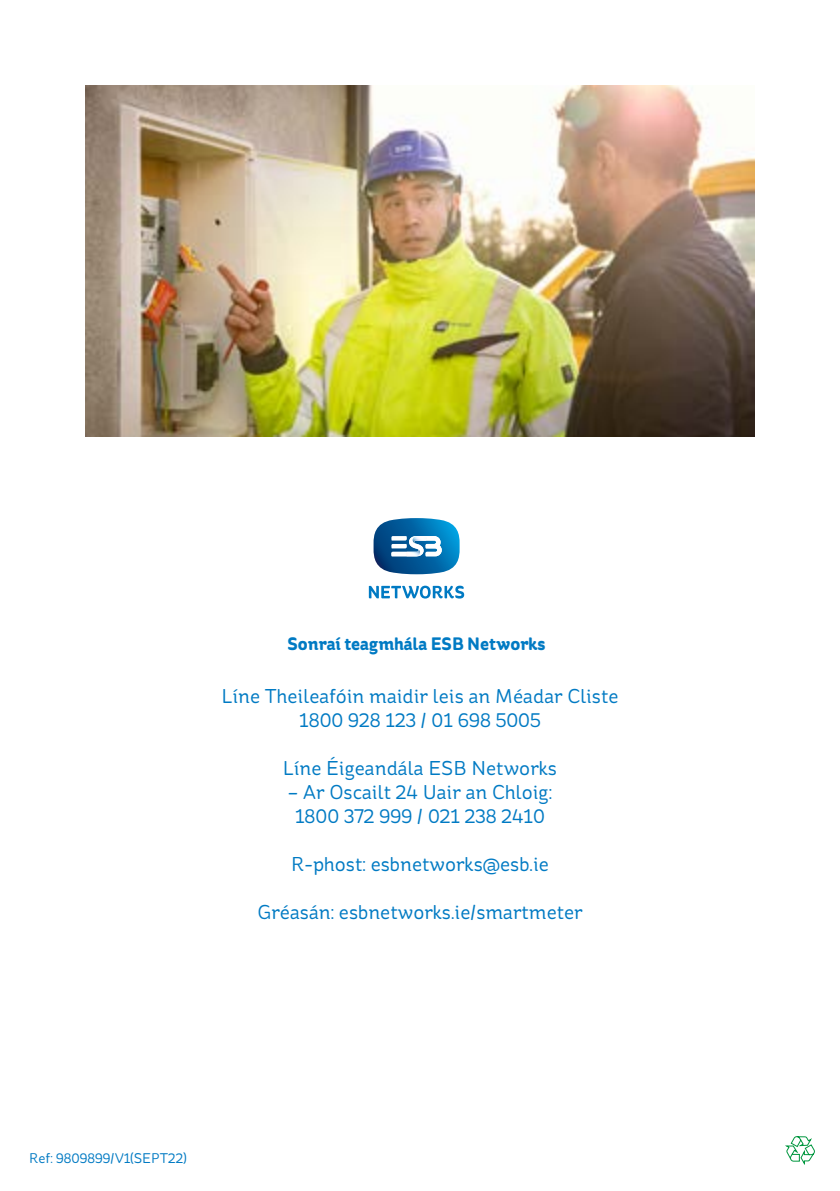
<style>
.page{position:relative;width:840px;height:1191px;background:#fff}
.page>*{position:absolute;margin:0;border:0;box-sizing:border-box;transform-origin:0 0}
.t1{font:20px "St Ryde";color:#007ac3}
.t2{font:700 18px "St Ryde";color:#007ac3}
.t3{font:14px "St Ryde";color:#007ac3}
</style>
<div class="page">
<svg style="left:373px;top:518px;width:86px;height:56px"></svg>
<img style="left:405px;top:549px;width:15px;height:7px">
<svg style="left:368px;top:585px;width:96px;height:13px"></svg>
<svg style="left:785px;top:1136px;width:29px;height:28px"></svg>
<img style="left:85px;top:85px;width:669px;height:352px">
<p class="t2" style="left:287px;top:632px;width:260px">Sonraí teagmhála ESB Networks</p>
<p class="t1" style="left:221px;top:684px;width:398px">Líne Theileafóin maidir leis an Méadar Cliste</p>
<p class="t1" style="left:299px;top:708px;width:243px">1800 928 123 / 01 698 5005</p>
<p class="t1" style="left:283px;top:756px;width:275px">Líne Éigeandála ESB Networks</p>
<p class="t1" style="left:288px;top:780px;width:265px">– Ar Oscailt 24 Uair an Chloig:</p>
<p class="t1" style="left:295px;top:804px;width:251px">1800 372 999 / 021 238 2410</p>
<p class="t1" style="left:291px;top:852px;width:259px">R-phost: esbnetworks@esb.ie</p>
<p class="t1" style="left:257px;top:900px;width:326px">Gréasán: esbnetworks.ie/smartmeter</p>
<p class="t3" style="left:29px;top:1150px;width:159px">Ref: 9809899/V1(SEPT22)</p>
</div>
